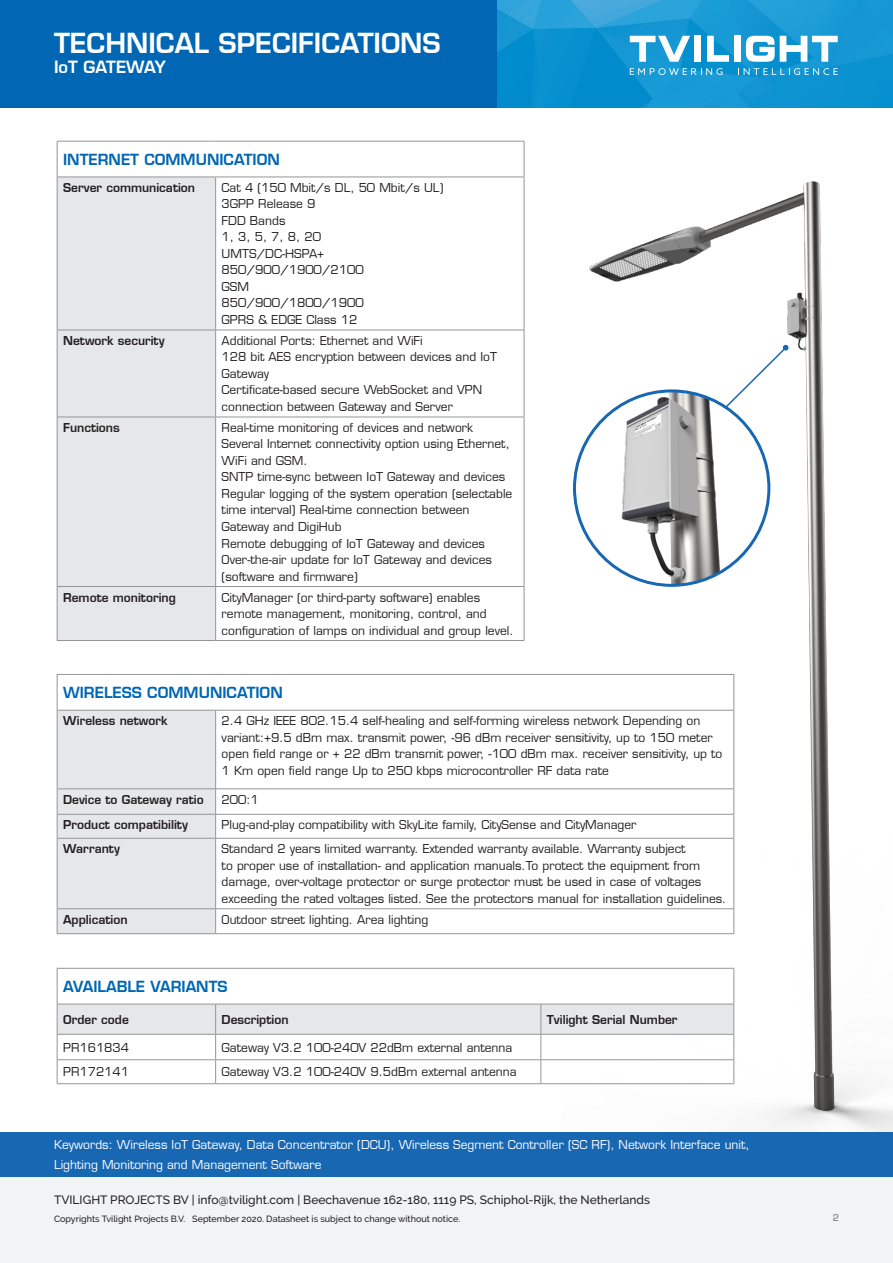
<style>
.page{position:relative;width:893px;height:1263px;background:#fff}
.page>*{position:absolute;margin:0;border:0;box-sizing:border-box;transform-origin:0 0}
.t1{font:600 27px "Eurostile LT";color:#fff}
.t2{font:600 16.5px "Eurostile LT";color:#fff}
.t3{font:600 15px "Eurostile LT";color:#0166b3}
.t4{font:12px/16.5px "Eurostile LT";color:#231f20}
.t5{font:600 12px "Eurostile LT";color:#231f20}
.t6{font:12px/19.5px "Eurostile LT";color:#fff}
.t7{font:500 12px "Raleway";color:#231f20}
.t8{font:500 9px "Raleway";color:#231f20}
.t9{font:9px "Eurostile LT";color:#636366}
</style>
<div class="page">
<div style="left:0;top:1176px;width:893px;height:87px;background:#f2f3f4"></div>
<div style="left:0;top:1132px;width:893px;height:45px;background:#1867b3"></div>
<img style="left:496px;top:0;width:397px;height:108px">
<div style="left:0;top:0;width:496px;height:108px;background:#0166b3"></div>
<svg style="left:707px;top:36px;width:22px;height:26px"></svg>
<div style="left:734px;top:36px;width:7px;height:26px;background:#fff"></div>
<div style="left:694px;top:36px;width:7px;height:26px;background:#fff"></div>
<svg style="left:630px;top:36px;width:60px;height:26px"></svg>
<svg style="left:746px;top:36px;width:92px;height:26px"></svg>
<svg style="left:630px;top:68px;width:93px;height:7px"></svg>
<svg style="left:738px;top:68px;width:100px;height:7px"></svg>
<img style="left:561px;top:181px;width:332px;height:951px">
<img style="left:577px;top:391px;width:193px;height:194px">
<svg style="left:723px;top:344px;width:66px;height:65px"></svg>
<div style="left:58px;top:178px;width:157px;height:462px;background:#e6e7e9"></div>
<hr style="left:57px;top:141px;width:159px;height:1px;background:#939598">
<hr style="left:57px;top:142px;width:1px;height:35px;background:#939598">
<hr style="left:216px;top:141px;width:308px;height:1px;background:#939598">
<hr style="left:524px;top:142px;width:1px;height:35px;background:#939598">
<hr style="left:57px;top:177px;width:159px;height:1px;background:#939598">
<hr style="left:57px;top:177px;width:1px;height:153px;background:#939598">
<hr style="left:216px;top:177px;width:308px;height:1px;background:#939598">
<hr style="left:215px;top:177px;width:1px;height:153px;background:#939598">
<hr style="left:524px;top:177px;width:1px;height:153px;background:#939598">
<hr style="left:57px;top:330px;width:159px;height:1px;background:#939598">
<hr style="left:57px;top:330px;width:1px;height:87px;background:#939598">
<hr style="left:216px;top:330px;width:308px;height:1px;background:#939598">
<hr style="left:215px;top:330px;width:1px;height:87px;background:#939598">
<hr style="left:524px;top:330px;width:1px;height:87px;background:#939598">
<hr style="left:57px;top:417px;width:159px;height:1px;background:#939598">
<hr style="left:57px;top:417px;width:1px;height:169px;background:#939598">
<hr style="left:216px;top:417px;width:308px;height:1px;background:#939598">
<hr style="left:215px;top:417px;width:1px;height:169px;background:#939598">
<hr style="left:524px;top:417px;width:1px;height:169px;background:#939598">
<hr style="left:57px;top:586px;width:159px;height:1px;background:#939598">
<hr style="left:57px;top:587px;width:1px;height:53px;background:#939598">
<hr style="left:216px;top:586px;width:308px;height:1px;background:#939598">
<hr style="left:215px;top:587px;width:1px;height:53px;background:#939598">
<hr style="left:524px;top:587px;width:1px;height:53px;background:#939598">
<hr style="left:57px;top:640px;width:159px;height:1px;background:#939598">
<hr style="left:216px;top:640px;width:308px;height:1px;background:#939598">
<hr style="left:57px;top:674px;width:159px;height:1px;background:#939598">
<hr style="left:57px;top:675px;width:1px;height:35px;background:#939598">
<hr style="left:216px;top:674px;width:518px;height:1px;background:#939598">
<hr style="left:733px;top:675px;width:1px;height:35px;background:#939598">
<hr style="left:216px;top:710px;width:518px;height:1px;background:#939598">
<hr style="left:733px;top:711px;width:1px;height:77px;background:#939598">
<hr style="left:216px;top:788px;width:518px;height:1px;background:#939598">
<hr style="left:216px;top:814px;width:518px;height:1px;background:#939598">
<svg style="left:733px;top:789px;width:1px;height:49px"></svg>
<hr style="left:216px;top:838px;width:518px;height:1px;background:#939598">
<hr style="left:733px;top:839px;width:1px;height:69px;background:#939598">
<hr style="left:216px;top:908px;width:518px;height:1px;background:#939598">
<div style="left:57px;top:710px;width:159px;height:223px;background:#e6e7e9"></div>
<svg style="left:733px;top:909px;width:1px;height:24px"></svg>
<hr style="left:57px;top:933px;width:159px;height:1px;background:#939598">
<hr style="left:216px;top:933px;width:518px;height:1px;background:#939598">
<hr style="left:57px;top:968px;width:159px;height:1px;background:#939598">
<hr style="left:57px;top:969px;width:1px;height:35px;background:#939598">
<hr style="left:216px;top:968px;width:325px;height:1px;background:#939598">
<hr style="left:541px;top:968px;width:193px;height:1px;background:#939598">
<hr style="left:733px;top:969px;width:1px;height:35px;background:#939598">
<svg style="left:57px;top:1004px;width:677px;height:79px"></svg>
<hr style="left:57px;top:1083px;width:159px;height:1px;background:#939598">
<hr style="left:216px;top:1083px;width:325px;height:1px;background:#939598">
<hr style="left:541px;top:1083px;width:193px;height:1px;background:#939598">
<hr style="left:57px;top:1004px;width:1px;height:30px;background:#939598">
<hr style="left:57px;top:1034px;width:159px;height:1px;background:#939598">
<hr style="left:215px;top:1004px;width:1px;height:30px;background:#939598">
<hr style="left:216px;top:1034px;width:325px;height:1px;background:#939598">
<hr style="left:540px;top:1004px;width:1px;height:30px;background:#939598">
<hr style="left:733px;top:1004px;width:1px;height:30px;background:#939598">
<hr style="left:541px;top:1034px;width:193px;height:1px;background:#939598">
<p class="t1" style="left:54px;top:26px;width:388px">TECHNICAL SPECIFICATIONS</p>
<p class="t2" style="left:54px;top:57px;width:113px">IoT GATEWAY</p>
<p class="t3" style="left:63px;top:150px;width:218px">INTERNET COMMUNICATION</p>
<p class="t5" style="left:63px;top:180px;width:133px">Server communication</p>
<p class="t4" style="left:222px;top:179px;width:223px">Cat 4 (150 Mbit/s DL, 50 Mbit/s UL)</p>
<p class="t4" style="left:222px;top:196px;width:95px">3GPP Release 9</p>
<p class="t4" style="left:222px;top:212px;width:65px">FDD Bands</p>
<p class="t4" style="left:222px;top:229px;width:101px">1, 3, 5, 7, 8, 20</p>
<p class="t4" style="left:222px;top:245px;width:104px">UMTS/DC-HSPA+</p>
<p class="t4" style="left:222px;top:262px;width:144px">850/900/1900/2100</p>
<p class="t4" style="left:222px;top:278px;width:29px">GSM</p>
<p class="t4" style="left:222px;top:295px;width:144px">850/900/1800/1900</p>
<p class="t4" style="left:222px;top:311px;width:137px">GPRS &amp; EDGE Class 12</p>
<p class="t5" style="left:63px;top:333px;width:103px">Network security</p>
<p class="t4" style="left:222px;top:332px;width:203px">Additional Ports: Ethernet and WiFi</p>
<p class="t4" style="left:222px;top:349px;width:277px">128 bit AES encryption between devices and IoT<br>Gateway</p>
<p class="t4" style="left:222px;top:382px;width:262px">Certificate-based secure WebSocket and VPN connection between Gateway and Server</p>
<p class="t5" style="left:63px;top:420px;width:58px">Functions</p>
<p class="t4" style="left:222px;top:419px;width:253px">Real-time monitoring of devices and network</p>
<p class="t4" style="left:222px;top:436px;width:290px">Several Internet connectivity option using Ethernet,<br>WiFi and GSM.</p>
<p class="t4" style="left:222px;top:469px;width:285px">SNTP time-sync between IoT Gateway and devices</p>
<p class="t4" style="left:222px;top:485px;width:292px">Regular logging of the system operation (selectable time interval) Real-time connection between<br>Gateway and DigiHub</p>
<p class="t4" style="left:222px;top:535px;width:265px">Remote debugging of IoT Gateway and devices</p>
<p class="t4" style="left:222px;top:551px;width:272px">Over-the-air update for IoT Gateway and devices (software and firmware)</p>
<p class="t5" style="left:63px;top:590px;width:114px">Remote monitoring</p>
<p class="t4" style="left:222px;top:589px;width:293px">CityManager (or third-party software) enables remote management, monitoring, control, and configuration of lamps on individual and group level.</p>
<p class="t3" style="left:63px;top:683px;width:221px">WIRELESS COMMUNICATION</p>
<p class="t5" style="left:63px;top:713px;width:106px">Wireless network</p>
<p class="t4" style="left:222px;top:713px;width:502px">2.4 GHz IEEE 802.15.4 self-healing and self-forming wireless network Depending on variant:+9.5 dBm max. transmit power, -96 dBm receiver sensitivity, up to 150 meter open field range or + 22 dBm transmit power, -100 dBm max. receiver sensitivity, up to 1 Km open field range Up to 250 kbps microcontroller RF data rate</p>
<p class="t5" style="left:63px;top:792px;width:142px">Device to Gateway ratio</p>
<p class="t4" style="left:222px;top:791px;width:39px">200:1</p>
<p class="t5" style="left:63px;top:817px;width:126px">Product compatibility</p>
<p class="t4" style="left:222px;top:817px;width:416px">Plug-and-play compatibility with SkyLite family, CitySense and CityManager</p>
<p class="t5" style="left:63px;top:841px;width:58px">Warranty</p>
<p class="t4" style="left:222px;top:841px;width:506px">Standard 2 years limited warranty. Extended warranty available. Warranty subject<br>to proper use of installation- and application manuals.To protect the equipment from damage, over-voltage protector or surge protector must be used in case of voltages exceeding the rated voltages listed. See the protectors manual for installation guidelines.</p>
<p class="t5" style="left:63px;top:912px;width:66px">Application</p>
<p class="t4" style="left:222px;top:911px;width:208px">Outdoor street lighting. Area lighting</p>
<p class="t3" style="left:63px;top:977px;width:166px">AVAILABLE VARIANTS</p>
<p class="t5" style="left:63px;top:1012px;width:67px">Order code</p>
<p class="t5" style="left:222px;top:1012px;width:68px">Description</p>
<p class="t5" style="left:547px;top:1012px;width:132px">Tvilight Serial Number</p>
<p class="t4" style="left:63px;top:1039px;width:68px">PR161834</p>
<p class="t4" style="left:222px;top:1039px;width:292px">Gateway V3.2 100-240V 22dBm external antenna</p>
<p class="t4" style="left:63px;top:1064px;width:68px">PR172141</p>
<p class="t4" style="left:222px;top:1064px;width:296px">Gateway V3.2 100-240V 9.5dBm external antenna</p>
<p class="t6" style="left:54px;top:1135px;width:697px">Keywords: Wireless IoT Gateway, Data Concentrator (DCU), Wireless Segment Controller (SC RF), Network Interface unit,<br>Lighting Monitoring and Management Software</p>
<p class="t7" style="left:54px;top:1193px;width:598px">TVILIGHT PROJECTS BV | info@tvilight.com | Beechavenue 162-180, 1119 PS, Schiphol-Rijk, the Netherlands</p>
<p class="t8" style="left:54px;top:1213px;width:408px">Copyrights Tvilight Projects B.V. September 2020. Datasheet is subject to change without notice.</p>
<p class="t9" style="left:833px;top:1212px;width:8px">2</p>
</div>
